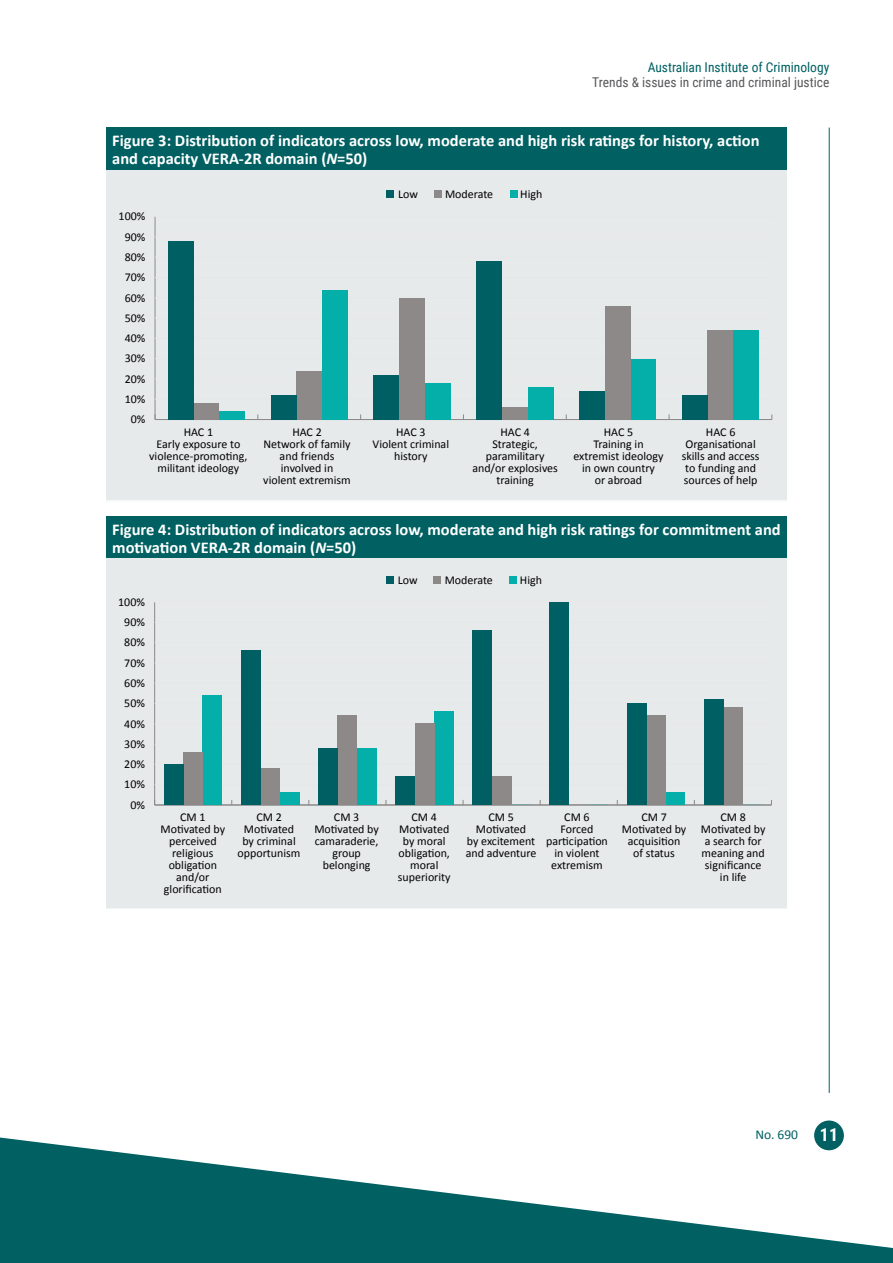
<style>
.page{position:relative;width:893px;height:1263px;background:#fff}
.page>*{position:absolute;margin:0;border:0;box-sizing:border-box;transform-origin:0 0}
.Figure_H1{font:700 16.5px/18px "Calibri";color:#fff}
.t1{font:13.5px "Roboto Condensed";color:#57585a}
.t2{font:13.5px "Roboto Condensed";color:#006062}
.t3{font:13.5px "Calibri";color:#006062}
.t4{font:12px/12px "Calibri";color:#000;text-align:center}
.s1{font-style:italic}
.s2{font-family:"Roboto Condensed";font-weight:700;font-size:18px;color:#fff}
</style>
<div class="page">
<hr style="left:829px;top:128px;width:1px;height:965px;background:#006062">
<div style="left:814px;top:1120px;width:30px;height:30px;background:#006062;border-radius:50%"></div>
<svg style="left:0;top:1137px;width:893px;height:126px;fill:#006062"></svg>
<div style="left:106px;top:128px;width:681px;height:42px;background:#006062"></div>
<div style="left:106px;top:170px;width:681px;height:331px;background:#e6eaeb"></div>
<hr style="left:106px;top:500px;width:681px;height:2px;background:#fff">
<div style="left:434px;top:190px;width:7px;height:8px;background:#8c8988"></div>
<div style="left:386px;top:190px;width:8px;height:8px;background:#005f62"></div>
<div style="left:510px;top:190px;width:8px;height:8px;background:#04afaa"></div>
<hr style="left:155px;top:217px;width:1px;height:202px;background:#8c8988">
<hr style="left:155px;top:419px;width:617px;height:1px;background:#8c8988">
<hr style="left:155px;top:399px;width:617px;height:1px;background:#e6e7e8">
<hr style="left:155px;top:378px;width:617px;height:1px;background:#e6e7e8">
<hr style="left:155px;top:358px;width:617px;height:1px;background:#e6e7e8">
<hr style="left:155px;top:338px;width:617px;height:1px;background:#e6e7e8">
<hr style="left:155px;top:318px;width:617px;height:1px;background:#e6e7e8">
<hr style="left:155px;top:297px;width:617px;height:1px;background:#e6e7e8">
<hr style="left:155px;top:277px;width:617px;height:1px;background:#e6e7e8">
<hr style="left:155px;top:257px;width:617px;height:1px;background:#e6e7e8">
<hr style="left:155px;top:237px;width:617px;height:1px;background:#e6e7e8">
<div style="left:219px;top:411px;width:26px;height:8px;background:#04afaa"></div>
<div style="left:322px;top:290px;width:26px;height:129px;background:#04afaa"></div>
<div style="left:425px;top:383px;width:26px;height:36px;background:#04afaa"></div>
<div style="left:528px;top:387px;width:25px;height:32px;background:#04afaa"></div>
<div style="left:630px;top:359px;width:26px;height:60px;background:#04afaa"></div>
<div style="left:733px;top:330px;width:26px;height:89px;background:#04afaa"></div>
<div style="left:194px;top:403px;width:25px;height:16px;background:#8c8988"></div>
<div style="left:296px;top:371px;width:26px;height:48px;background:#8c8988"></div>
<div style="left:399px;top:298px;width:26px;height:121px;background:#8c8988"></div>
<div style="left:502px;top:407px;width:26px;height:12px;background:#8c8988"></div>
<div style="left:605px;top:306px;width:25px;height:113px;background:#8c8988"></div>
<div style="left:708px;top:330px;width:25px;height:89px;background:#8c8988"></div>
<div style="left:168px;top:241px;width:26px;height:178px;background:#005f62"></div>
<div style="left:271px;top:395px;width:25px;height:24px;background:#005f62"></div>
<div style="left:373px;top:375px;width:26px;height:44px;background:#005f62"></div>
<div style="left:476px;top:261px;width:26px;height:158px;background:#005f62"></div>
<div style="left:579px;top:391px;width:26px;height:28px;background:#005f62"></div>
<div style="left:682px;top:395px;width:26px;height:24px;background:#005f62"></div>
<div style="left:106px;top:516px;width:681px;height:43px;background:#006062"></div>
<div style="left:106px;top:559px;width:681px;height:350px;background:#e6eaeb"></div>
<hr style="left:106px;top:908px;width:681px;height:2px;background:#fff">
<div style="left:433px;top:576px;width:8px;height:8px;background:#8c8988"></div>
<div style="left:386px;top:576px;width:8px;height:8px;background:#005f62"></div>
<div style="left:509px;top:576px;width:8px;height:8px;background:#04afaa"></div>
<hr style="left:154px;top:602px;width:1px;height:203px;background:#8c8988">
<hr style="left:155px;top:804px;width:616px;height:1px;background:#8c8988">
<div style="left:203px;top:695px;width:19px;height:110px;background:#04afaa"></div>
<div style="left:280px;top:793px;width:19px;height:12px;background:#04afaa"></div>
<div style="left:357px;top:748px;width:19px;height:57px;background:#04afaa"></div>
<div style="left:434px;top:712px;width:19px;height:93px;background:#04afaa"></div>
<div style="left:665px;top:793px;width:20px;height:12px;background:#04afaa"></div>
<div style="left:184px;top:752px;width:19px;height:53px;background:#8c8988"></div>
<div style="left:261px;top:768px;width:19px;height:37px;background:#8c8988"></div>
<div style="left:338px;top:716px;width:19px;height:89px;background:#8c8988"></div>
<div style="left:415px;top:724px;width:19px;height:81px;background:#8c8988"></div>
<div style="left:492px;top:776px;width:19px;height:29px;background:#8c8988"></div>
<div style="left:646px;top:716px;width:19px;height:89px;background:#8c8988"></div>
<div style="left:723px;top:708px;width:20px;height:97px;background:#8c8988"></div>
<div style="left:164px;top:764px;width:20px;height:41px;background:#005f62"></div>
<div style="left:241px;top:651px;width:20px;height:154px;background:#005f62"></div>
<div style="left:318px;top:748px;width:20px;height:57px;background:#005f62"></div>
<div style="left:396px;top:776px;width:19px;height:29px;background:#005f62"></div>
<div style="left:473px;top:630px;width:19px;height:175px;background:#005f62"></div>
<div style="left:550px;top:602px;width:19px;height:203px;background:#005f62"></div>
<div style="left:627px;top:703px;width:19px;height:102px;background:#005f62"></div>
<div style="left:704px;top:699px;width:19px;height:106px;background:#005f62"></div>
<p class="t2" style="left:648px;top:57px;width:183px">Australian Institute of Criminology</p>
<p class="t1" style="left:592px;top:73px;width:239px">Trends &amp; issues in crime and criminal justice</p>
<p class="Figure_H1" style="left:112px;top:131px;width:649px">Figure 3: Distribution of indicators across low, moderate and high risk ratings for history, action and capacity VERA-2R domain (<span class="s1">N</span>=50)</p>
<p class="t4" style="left:119px;top:210px;width:28px">100%</p>
<p class="t4" style="left:125px;top:230px;width:22px">90%</p>
<p class="t4" style="left:125px;top:251px;width:22px">80%</p>
<p class="t4" style="left:125px;top:271px;width:22px">70%</p>
<p class="t4" style="left:125px;top:291px;width:22px">60%</p>
<p class="t4" style="left:125px;top:311px;width:22px">50%</p>
<p class="t4" style="left:125px;top:332px;width:22px">40%</p>
<p class="t4" style="left:125px;top:352px;width:22px">30%</p>
<p class="t4" style="left:125px;top:372px;width:22px">20%</p>
<p class="t4" style="left:125px;top:393px;width:22px">10%</p>
<p class="t4" style="left:131px;top:413px;width:16px">0%</p>
<p class="t4" style="left:398px;top:188px;width:21px">Low</p>
<p class="t4" style="left:445px;top:188px;width:50px">Moderate</p>
<p class="t4" style="left:520px;top:188px;width:24px">High</p>
<p class="t4" style="left:149px;top:425px;width:100px">HAC 1<br>Early exposure to violence-promoting, militant ideology</p>
<p class="t4" style="left:263px;top:425px;width:89px">HAC 2<br>Network of family and friends involved in violent extremism</p>
<p class="t4" style="left:373px;top:425px;width:78px">HAC 3<br>Violent criminal history</p>
<p class="t4" style="left:472px;top:425px;width:87px">HAC 4<br>Strategic, paramilitary and/or explosives training</p>
<p class="t4" style="left:573px;top:425px;width:91px">HAC 5<br>Training in extremist ideology in own country<br>or abroad</p>
<p class="t4" style="left:682px;top:425px;width:79px">HAC 6<br>Organisational skills and access to funding and sources of help</p>
<p class="Figure_H1" style="left:112px;top:520px;width:670px">Figure 4: Distribution of indicators across low, moderate and high risk ratings for commitment and motivation VERA-2R domain (<span class="s1">N</span>=50)</p>
<p class="t4" style="left:118px;top:595px;width:28px">100%</p>
<p class="t4" style="left:124px;top:616px;width:22px">90%</p>
<p class="t4" style="left:124px;top:636px;width:22px">80%</p>
<p class="t4" style="left:124px;top:656px;width:22px">70%</p>
<p class="t4" style="left:124px;top:677px;width:22px">60%</p>
<p class="t4" style="left:124px;top:697px;width:22px">50%</p>
<p class="t4" style="left:124px;top:717px;width:22px">40%</p>
<p class="t4" style="left:124px;top:737px;width:22px">30%</p>
<p class="t4" style="left:124px;top:758px;width:22px">20%</p>
<p class="t4" style="left:124px;top:778px;width:22px">10%</p>
<p class="t4" style="left:130px;top:798px;width:16px">0%</p>
<p class="t4" style="left:398px;top:573px;width:21px">Low</p>
<p class="t4" style="left:445px;top:573px;width:50px">Moderate</p>
<p class="t4" style="left:520px;top:573px;width:24px">High</p>
<p class="t4" style="left:161px;top:811px;width:66px">CM 1<br>Motivated by perceived religious obligation and/or glorification</p>
<p class="t4" style="left:238px;top:811px;width:64px">CM 2<br>Motivated by criminal opportunism</p>
<p class="t4" style="left:314px;top:811px;width:66px">CM 3<br>Motivated by camaraderie, group belonging</p>
<p class="t4" style="left:466px;top:811px;width:72px">CM 5<br>Motivated<br>by excitement and adventure</p>
<p class="t4" style="left:398px;top:811px;width:54px">CM 4<br>Motivated by moral obligation, moral superiority</p>
<p class="t4" style="left:546px;top:811px;width:63px">CM 6<br>Forced participation in violent extremism</p>
<p class="t4" style="left:622px;top:811px;width:66px">CM 7<br>Motivated by acquisition of status</p>
<p class="t4" style="left:701px;top:811px;width:66px">CM 8<br>Motivated by a search for meaning and significance in life</p>
<p class="t3" style="left:755px;top:1125px;width:84px">No. 690 <span class="s2">11</span></p>
</div>
